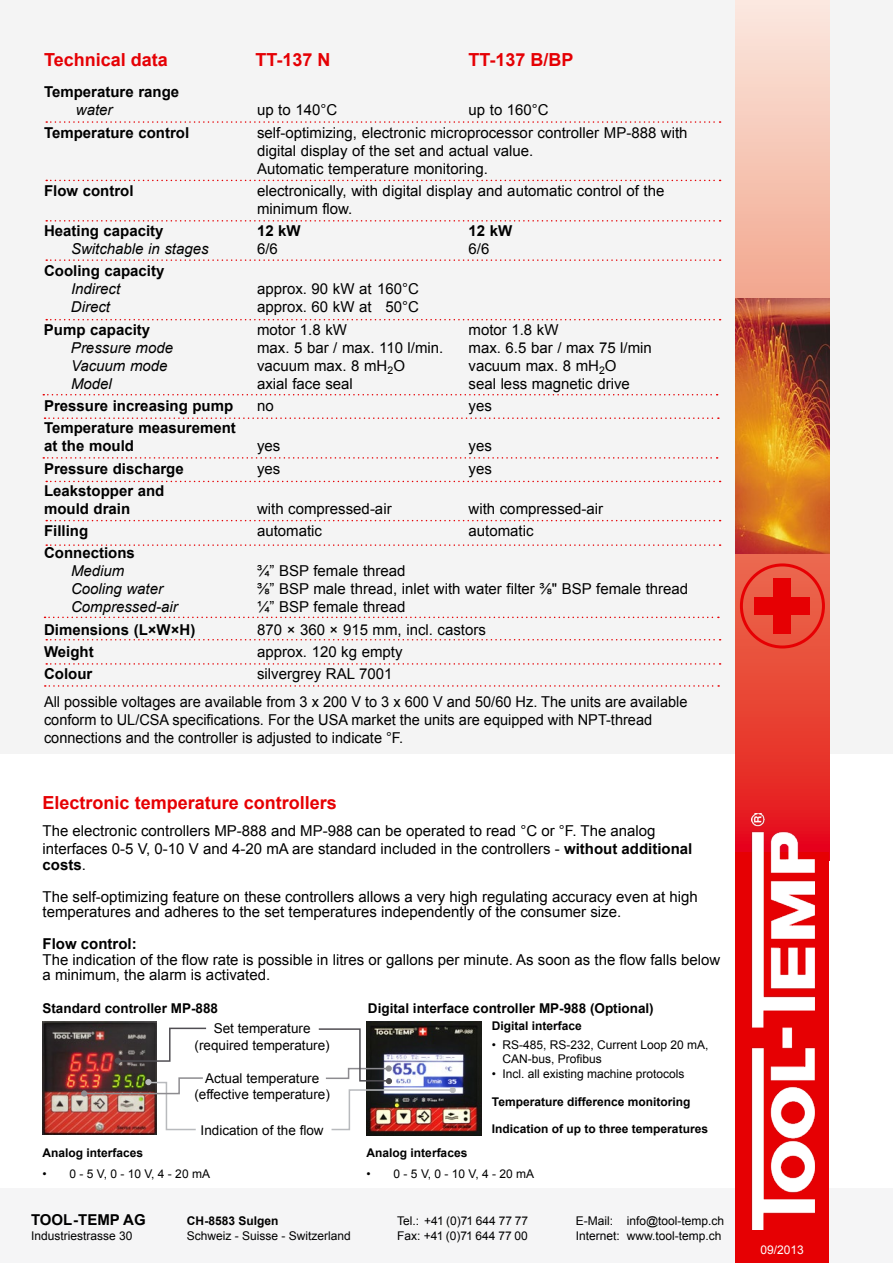
<style>
.page{position:relative;width:893px;height:1263px;background:#fff}
.page>*{position:absolute;margin:0;border:0;box-sizing:border-box;transform-origin:0 0}
.t1{font:700 18px "Arial";color:#e60003}
.t2{font:700 18px "Arial";color:#e50004}
.t3{font:15px/18px "Arial";color:#000}
.t4{font:700 15px/18px "Arial";color:#000}
.t5{font:italic 15px "Arial";color:#000}
.t6{font:13.5px/16.2px "Arial";color:#000;text-align:center}
.t7{font:700 13.5px "Arial";color:#000}
.t8{font:12px/14.4px "Arial";color:#000}
.t9{font:700 12px "Arial";color:#000}
.t10{font:12px "Arial";letter-spacing:.14em;color:#000}
.t11{font:12px "Arial";color:#fff}
.s1{font-weight:700}
</style>
<div class="page">
<div style="left:0;top:1188px;width:893px;height:75px;background:#f5f5f6"></div>
<div style="left:0;top:0;width:893px;height:754px;background:#f4f4f4"></div>
<svg style="left:736px;top:0;width:93px;height:853px;background:#ef8a7b"></svg>
<div style="left:740px;top:563px;width:85px;height:85px;border:3px solid #e60003;border-radius:50%"></div>
<div style="left:774px;top:578px;width:17px;height:56px;background:#e60003"></div>
<div style="left:754px;top:597px;width:56px;height:17px;background:#e60003"></div>
<img style="left:736px;top:299px;width:93px;height:255px">
<div style="left:736px;top:853px;width:93px;height:410px;background:#e60003"></div>
<img style="left:751px;top:813px;width:63px;height:416px">
<svg style="left:46px;top:121px;width:675px;height:2px"></svg>
<svg style="left:46px;top:180px;width:675px;height:1px"></svg>
<svg style="left:46px;top:220px;width:675px;height:2px"></svg>
<svg style="left:46px;top:259px;width:675px;height:2px"></svg>
<svg style="left:46px;top:319px;width:675px;height:1px"></svg>
<svg style="left:43px;top:457px;width:675px;height:2px"></svg>
<svg style="left:43px;top:394px;width:675px;height:1px"></svg>
<svg style="left:46px;top:520px;width:675px;height:1px"></svg>
<svg style="left:46px;top:481px;width:675px;height:1px"></svg>
<svg style="left:45px;top:617px;width:674px;height:1px"></svg>
<svg style="left:46px;top:544px;width:675px;height:2px"></svg>
<svg style="left:45px;top:685px;width:674px;height:2px"></svg>
<svg style="left:46px;top:639px;width:675px;height:1px"></svg>
<svg style="left:46px;top:663px;width:675px;height:2px"></svg>
<svg style="left:45px;top:417px;width:674px;height:2px"></svg>
<img style="left:42px;top:1021px;width:114px;height:114px">
<img style="left:367px;top:1021px;width:115px;height:114px">
<img style="left:81px;top:1076px;width:122px;height:55px">
<svg style="left:115px;top:1027px;width:92px;height:37px"></svg>
<img style="left:318px;top:1027px;width:138px;height:104px">
<p class="t2" style="left:44px;top:47px;width:125px">Technical data</p>
<p class="t2" style="left:256px;top:47px;width:77px">TT-137 N</p>
<p class="t2" style="left:469px;top:47px;width:107px">TT-137 B/BP</p>
<p class="t4" style="left:44px;top:84px;width:137px">Temperature range</p>
<p class="t5" style="left:76px;top:100px;width:38px">water</p>
<p class="t3" style="left:257px;top:101px;width:82px">up to 140°C</p>
<p class="t3" style="left:469px;top:101px;width:82px">up to 160°C</p>
<p class="t4" style="left:44px;top:124px;width:147px">Temperature control</p>
<p class="t3" style="left:257px;top:124px;width:432px">self-optimizing, electronic microprocessor controller MP-888 with digital display of the set and actual value.<br>Automatic temperature monitoring.</p>
<p class="t4" style="left:44px;top:182px;width:91px">Flow control</p>
<p class="t3" style="left:257px;top:182px;width:409px">electronically, with digital display and automatic control of the minimum flow.</p>
<p class="t4" style="left:44px;top:222px;width:121px">Heating capacity</p>
<p class="t4" style="left:257px;top:222px;width:45px">12 kW</p>
<p class="t4" style="left:469px;top:222px;width:45px">12 kW</p>
<p class="t5" style="left:71px;top:239px;width:139px">Switchable in stages</p>
<p class="t3" style="left:257px;top:240px;width:22px">6/6</p>
<p class="t3" style="left:469px;top:240px;width:22px">6/6</p>
<p class="t4" style="left:44px;top:263px;width:122px">Cooling capacity</p>
<p class="t5" style="left:71px;top:279px;width:51px">Indirect</p>
<p class="t3" style="left:257px;top:280px;width:163px">approx. 90 kW at 160°C</p>
<p class="t5" style="left:71px;top:297px;width:41px">Direct</p>
<p class="t3" style="left:257px;top:298px;width:163px">approx. 60 kW at 50°C</p>
<p class="t4" style="left:44px;top:321px;width:108px">Pump capacity</p>
<p class="t3" style="left:257px;top:321px;width:92px">motor 1.8 kW</p>
<p class="t3" style="left:468px;top:321px;width:92px">motor 1.8 kW</p>
<p class="t5" style="left:71px;top:338px;width:104px">Pressure mode</p>
<p class="t3" style="left:257px;top:339px;width:188px">max. 5 bar / max. 110 l/min.</p>
<p class="t3" style="left:469px;top:339px;width:185px">max. 6.5 bar / max 75 l/min</p>
<p class="t5" style="left:71px;top:356px;width:98px">Vacuum mode</p>
<p class="t3" style="left:257px;top:357px;width:149px">vacuum max. 8 mH<sub>2</sub>O</p>
<p class="t3" style="left:469px;top:357px;width:149px">vacuum max. 8 mH<sub>2</sub>O</p>
<p class="t5" style="left:71px;top:374px;width:42px">Model</p>
<p class="t3" style="left:257px;top:375px;width:97px">axial face seal</p>
<p class="t3" style="left:469px;top:375px;width:163px">seal less magnetic drive</p>
<p class="t4" style="left:44px;top:397px;width:191px">Pressure increasing pump</p>
<p class="t3" style="left:257px;top:397px;width:18px">no</p>
<p class="t3" style="left:469px;top:397px;width:25px">yes</p>
<p class="t4" style="left:44px;top:419px;width:193px">Temperature measurement at the mould</p>
<p class="t3" style="left:257px;top:437px;width:25px">yes</p>
<p class="t3" style="left:469px;top:437px;width:25px">yes</p>
<p class="t4" style="left:44px;top:460px;width:141px">Pressure discharge</p>
<p class="t3" style="left:257px;top:459px;width:25px">yes</p>
<p class="t3" style="left:469px;top:459px;width:25px">yes</p>
<p class="t4" style="left:44px;top:482px;width:122px">Leakstopper and mould drain</p>
<p class="t3" style="left:257px;top:500px;width:136px">with compressed-air</p>
<p class="t3" style="left:469px;top:500px;width:136px">with compressed-air</p>
<p class="t4" style="left:44px;top:522px;width:46px">Filling</p>
<p class="t3" style="left:257px;top:522px;width:67px">automatic</p>
<p class="t3" style="left:469px;top:522px;width:67px">automatic</p>
<p class="t4" style="left:44px;top:544px;width:92px">Connections</p>
<p class="t5" style="left:71px;top:561px;width:55px">Medium</p>
<p class="t3" style="left:257px;top:562px;width:150px">¾” BSP female thread</p>
<p class="t5" style="left:71px;top:579px;width:94px">Cooling water</p>
<p class="t3" style="left:257px;top:580px;width:433px">⅜” BSP male thread, inlet with water filter ⅜" BSP female thread</p>
<p class="t5" style="left:71px;top:597px;width:108px">Compressed-air</p>
<p class="t3" style="left:257px;top:598px;width:150px">¼” BSP female thread</p>
<p class="t4" style="left:44px;top:621px;width:153px">Dimensions (L×W×H)</p>
<p class="t3" style="left:257px;top:620px;width:230px">870 × 360 × 915 mm, incl. castors</p>
<p class="t4" style="left:44px;top:643px;width:51px">Weight</p>
<p class="t3" style="left:257px;top:643px;width:147px">approx. 120 kg empty</p>
<p class="t4" style="left:44px;top:665px;width:50px">Colour</p>
<p class="t3" style="left:44px;top:660px;width:645px;line-height:28.3px;text-indent:213px">silvergrey RAL 7001<br>All possible voltages are available from 3 x 200 V to 3 x 600 V and 50/60 Hz. The units are available</p>
<p class="t3" style="left:44px;top:711px;width:610px">conform to UL/CSA specifications. For the USA market the units are equipped with NPT-thread connections and the controller is adjusted to indicate °F.</p>
<p class="t1" style="left:43px;top:791px;width:296px">Electronic temperature controllers</p>
<p class="t3" style="left:43px;top:822px;width:651px">The electronic controllers MP-888 and MP-988 can be operated to read °C or °F. The analog interfaces 0-5 V, 0-10 V and 4-20 mA are standard included in the controllers - <span class="s1">without additional</span></p>
<p class="t3" style="left:43px;top:849px;width:657px;line-height:31.5px"><span class="s1">costs</span>.<br>The self-optimizing feature on these controllers allows a very high regulating accuracy even at high</p>
<p class="t3" style="left:43px;top:903px;width:580px">temperatures and adheres to the set temperatures independently of the consumer size.</p>
<p class="t4" style="left:43px;top:935px;width:96px">Flow control:</p>
<p class="t3" style="left:43px;top:951px;width:679px;line-height:15.8px">The indication of the flow rate is possible in litres or gallons per minute. As soon as the flow falls below a minimum, the alarm is activated.</p>
<p class="t7" style="left:42px;top:999px;width:177px">Standard controller MP-888</p>
<p class="t7" style="left:368px;top:999px;width:287px">Digital interface controller MP-988 (Optional)</p>
<p class="t6" style="left:195px;top:1021px;width:137px">Set temperature (required temperature)</p>
<p class="t6" style="left:194px;top:1070px;width:137px">Actual temperature (effective temperature)</p>
<p class="t6" style="left:201px;top:1122px;width:125px">Indication of the flow</p>
<p class="t9" style="left:492px;top:1018px;width:92px">Digital interface</p>
<p class="t8" style="left:502px;top:1037px;width:208px;text-indent:-10px">• RS-485, RS-232, Current Loop 20 mA,<br>CAN-bus, Profibus</p>
<p class="t8" style="left:492px;top:1066px;width:194px">• Incl. all existing machine protocols</p>
<p class="t9" style="left:492px;top:1094px;width:200px">Temperature difference monitoring</p>
<p class="t9" style="left:492px;top:1121px;width:218px">Indication of up to three temperatures</p>
<p class="t9" style="left:42px;top:1145px;width:102px">Analog interfaces</p>
<p class="t10" style="left:42px;top:1166px;width:169px">• 0-5V,0-10V,4-20mA</p>
<p class="t9" style="left:367px;top:1145px;width:102px">Analog interfaces</p>
<p class="t10" style="left:367px;top:1166px;width:169px">• 0-5V,0-10V,4-20mA</p>
<p class="t4" style="left:31px;top:1211px;width:116px">TOOL-TEMP AG</p>
<p class="t8" style="left:31px;top:1228px;width:103px">Industriestrasse 30</p>
<p class="t9" style="left:187px;top:1213px;width:93px">CH-8583 Sulgen</p>
<p class="t8" style="left:187px;top:1228px;width:166px">Schweiz - Suisse - Switzerland</p>
<p class="t8" style="left:397px;top:1214px;width:132px">Tel.: +41 (0)71 644 77 77<br>Fax: +41 (0)71 644 77 00</p>
<p class="t8" style="left:576px;top:1214px;width:150px">E-Mail: info@tool-temp.ch<br>Internet: www.tool-temp.ch</p>
<p class="t11" style="left:760px;top:1242px;width:45px">09/2013</p>
</div>
